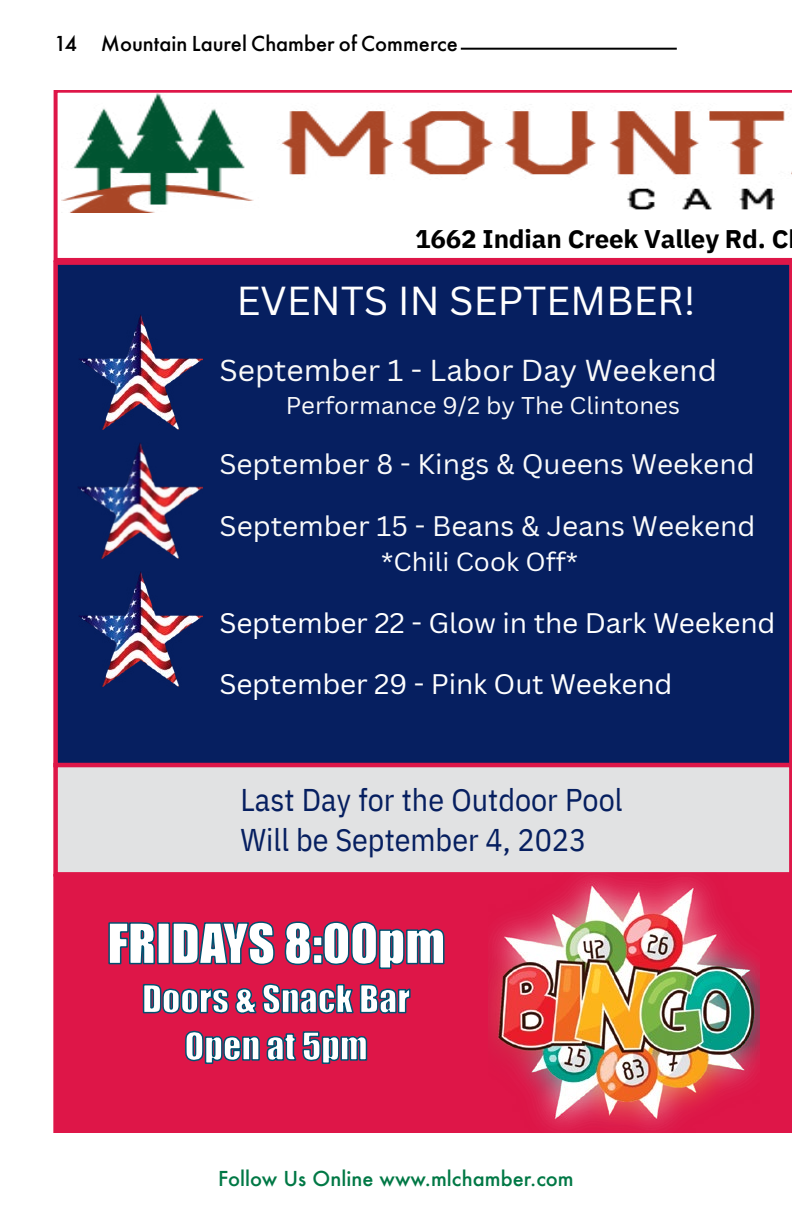
<style>
.page{position:relative;width:792px;height:1224px;background:#fff}
.page>*{position:absolute;margin:0;border:0;box-sizing:border-box;transform-origin:0 0}
.t1{font:39.4px "Canva Sans";letter-spacing:-.005em;color:#fff}
.t2{font:31.4px/39.8px "IBM Plex Sans Cond";color:#061f60}
.t3{font:29.4px "Canva Sans";color:#fafafa}
.t4{font:27.6px "Canva Sans";color:#fafafa}
.t5{font:27.6px "Canva Sans";letter-spacing:-.005em;color:#fff}
.t6{font:27.4px "Canva Sans";letter-spacing:-.005em;color:#fff}
.t7{font:25.6px "Canva Sans";color:#fff}
.t8{font:700 25.4px "IBM Plex Sans";letter-spacing:-.005em;color:#000}
.t9{font:23.6px "Canva Sans";color:#fafafa}
.t10{font:500 20px "Futura";color:#000}
.t11{font:500 20px "Futura";color:#007845}
</style>
<div class="page">
<svg style="left:54px;top:90px;width:738px;height:170px"></svg>
<img style="left:62px;top:93px;width:730px;height:120px">
<div style="left:54px;top:260px;width:735px;height:503px;background:#061f60"></div>
<div style="left:54px;top:763px;width:735px;height:111px;background:#e1e2e3"></div>
<img style="left:78px;top:315px;width:125px;height:115px">
<div style="left:54px;top:874px;width:735px;height:259px;background:#de1648"></div>
<svg style="left:98px;top:920px;width:347px;height:95px"></svg>
<svg style="left:184px;top:1030px;width:184px;height:35px"></svg>
<img style="left:488px;top:872px;width:272px;height:261px">
<svg style="left:789px;top:259px;width:3px;height:874px"></svg>
<img style="left:78px;top:443px;width:124px;height:115px">
<img style="left:78px;top:571px;width:125px;height:115px">
<hr style="left:461px;top:48px;width:216px;height:2px;background:#000">
<p class="t10" style="left:54px;top:30px;width:405px">14 Mountain Laurel Chamber of Commerce</p>
<p class="t8" style="left:415px;top:219px;width:375px">1662 Indian Creek Valley Rd. C</p>
<h1 class="t1" style="left:236px;top:277px;width:461px">EVENTS IN SEPTEMBER!</h1>
<p class="t3" style="left:219px;top:353px;width:499px">September 1 - Labor Day Weekend</p>
<p class="t9" style="left:286px;top:392px;width:396px">Performance 9/2 by The Clintones</p>
<p class="t4" style="left:219px;top:448px;width:537px">September 8 - Kings &amp; Queens Weekend</p>
<p class="t4" style="left:220px;top:509px;width:538px">September 15 - Beans &amp; Jeans Weekend</p>
<p class="t7" style="left:381px;top:546px;width:198px">*Chili Cook Off*</p>
<p class="t5" style="left:219px;top:606px;width:558px">September 22 - Glow in the Dark Weekend</p>
<p class="t6" style="left:219px;top:668px;width:455px">September 29 - Pink Out Weekend</p>
<p class="t2" style="left:241px;top:777px;width:384px">Last Day for the Outdoor Pool<br>Will be September 4, 2023</p>
<p class="t11" style="left:218px;top:1165px;width:357px">Follow Us Online www.mlchamber.com</p>
</div>
